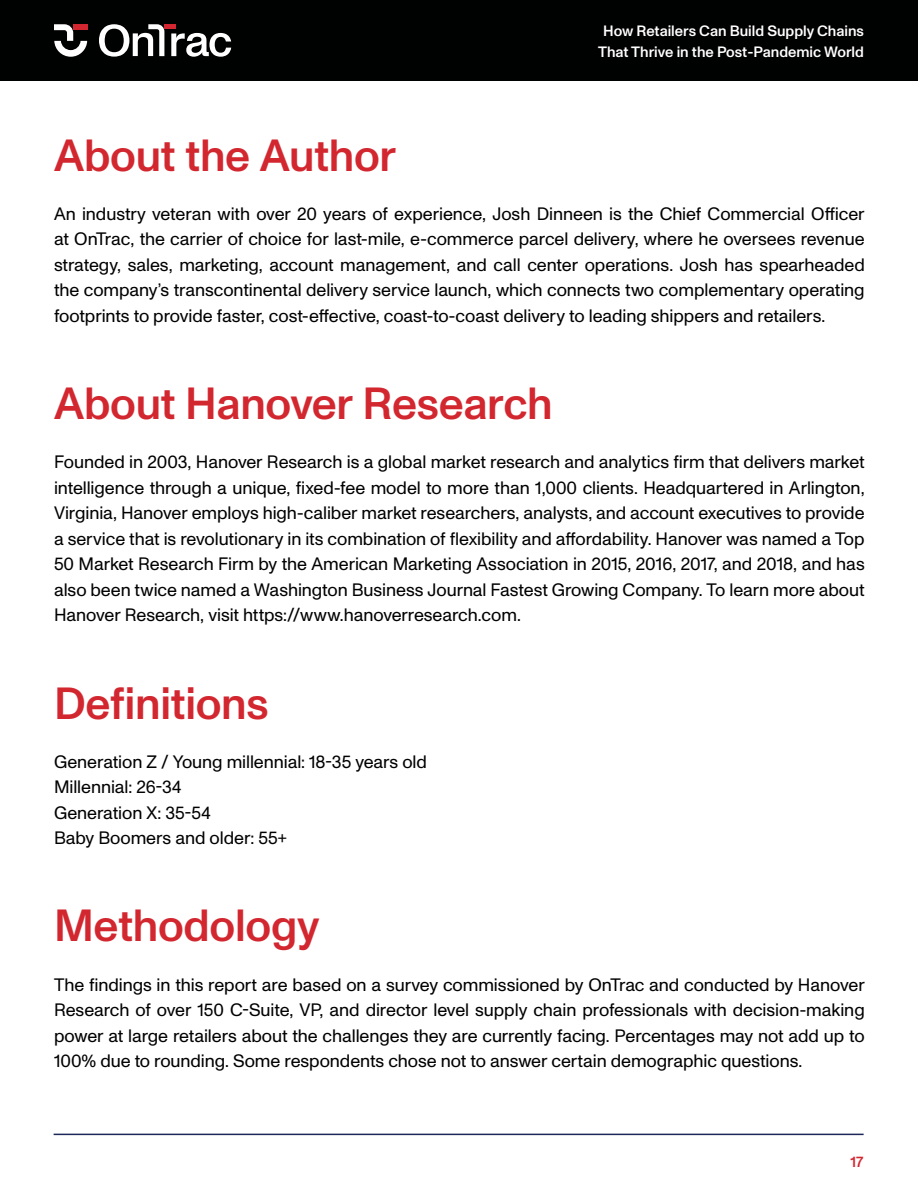
<style>
.page{position:relative;width:918px;height:1188px;background:#fff}
.page>*{position:absolute;margin:0;border:0;box-sizing:border-box;transform-origin:0 0}
.t1{font:500 45px "Laser Ship Monument Grotesk";letter-spacing:-.01em;color:#d32730}
.t2{font:18px/25.5px "Laser Ship Monument Grotesk";letter-spacing:-.005em;color:#000101;text-align:justify}
.t3{font:500 15px/21px "Laser Ship Monument Grotesk";color:#fff;text-align:center}
.t4{font:500 15px "Laser Ship Monument Grotesk";color:#d32730}
</style>
<div class="page">
<div style="left:0;top:0;width:918px;height:81px;background:#000101"></div>
<hr style="left:54px;top:1134px;width:810px;height:1px;background:#1d2758">
<svg style="left:54px;top:24px;width:33px;height:33px"></svg>
<div style="left:164px;top:24px;width:12px;height:5px;background:#d22630"></div>
<svg style="left:99px;top:24px;width:65px;height:33px"></svg>
<svg style="left:171px;top:33px;width:60px;height:24px"></svg>
<h1 class="t1" style="left:54px;top:129px;width:344px">About the Author</h1>
<p class="t3" style="left:598px;top:20px;width:267px">How Retailers Can Build Supply Chains<br>That Thrive in the Post-Pandemic World</p>
<p class="t2" style="left:54px;top:201px;width:812px">An industry veteran with over 20 years of experience, Josh Dinneen is the Chief Commercial Officer at OnTrac, the carrier of choice for last-mile, e-commerce parcel delivery, where he oversees revenue strategy, sales, marketing, account management, and call center operations. Josh has spearheaded the company’s transcontinental delivery service launch, which connects two complementary operating footprints to provide faster, cost-effective, coast-to-coast delivery to leading shippers and retailers.</p>
<h1 class="t1" style="left:54px;top:377px;width:500px">About Hanover Research</h1>
<p class="t2" style="left:54px;top:449px;width:812px">Founded in 2003, Hanover Research is a global market research and analytics firm that delivers market intelligence through a unique, fixed-fee model to more than 1,000 clients. Headquartered in Arlington, Virginia, Hanover employs high-caliber market researchers, analysts, and account executives to provide a service that is revolutionary in its combination of flexibility and affordability. Hanover was named a Top 50 Market Research Firm by the American Marketing Association in 2015, 2016, 2017, and 2018, and has also been twice named a Washington Business Journal Fastest Growing Company. To learn more about Hanover Research, visit https://www.hanoverresearch.com.</p>
<h1 class="t1" style="left:54px;top:677px;width:216px">Definitions</h1>
<p class="t2" style="left:54px;top:749px;width:375px;text-align:left">Generation Z / Young millennial: 18-35 years old<br>Millennial: 26-34<br>Generation X: 35-54<br>Baby Boomers and older: 55+</p>
<h1 class="t1" style="left:54px;top:900px;width:267px">Methodology</h1>
<p class="t2" style="left:54px;top:972px;width:812px">The findings in this report are based on a survey commissioned by OnTrac and conducted by Hanover Research of over 150 C-Suite, VP, and director level supply chain professionals with decision-making power at large retailers about the challenges they are currently facing. Percentages may not add up to 100% due to rounding. Some respondents chose not to answer certain demographic questions.</p>
<p class="t4" style="left:851px;top:1153px;width:15px">17</p>
</div>
